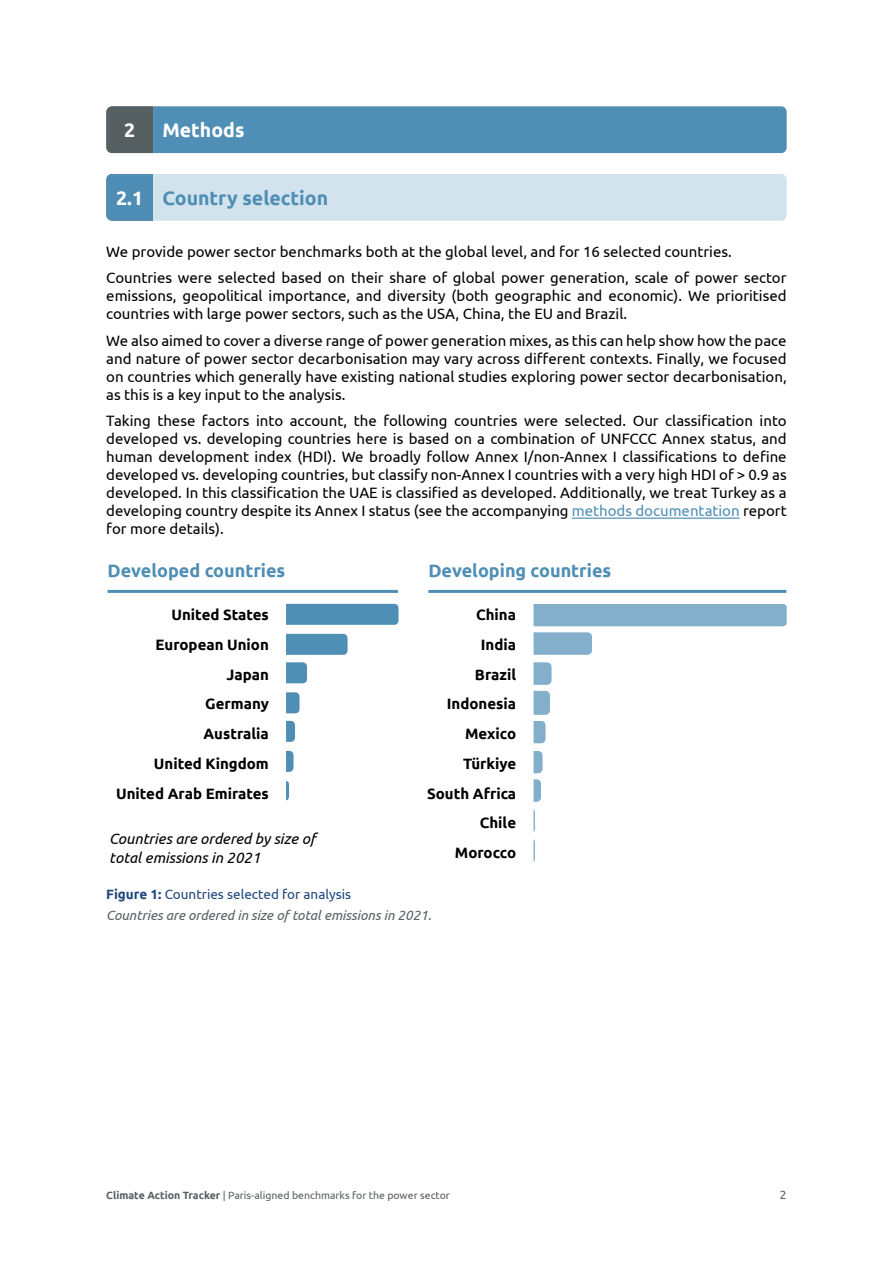
<style>
.page{position:relative;width:893px;height:1263px;background:#fff}
.page>*{position:absolute;margin:0;border:0;box-sizing:border-box;transform-origin:0 0}
.t1{font:700 19.5px "Ubuntu";color:#4f8eb5}
.t2{font:700 19.5px "Ubuntu";color:#fff}
.t3{font:700 18px "Ubuntu";color:#4f8eb5}
.t4{font:15px/18px "Ubuntu";color:#000}
.t5{font:700 15px/29.7px "Ubuntu";color:#000;text-align:right}
.t6{font:italic 15px/19.5px "Ubuntu";color:#000}
.t7{font:italic 13.5px/20.4px "Ubuntu";color:#575f62}
.t8{font:12px "Ubuntu";color:#575f62}
.t9{font:10.5px "Ubuntu";color:#575f62}
.s1{color:#fff}
.s2{color:#4f8eb5}
.s3{font-weight:700;font-style:normal;color:#1f487c}
.s4{font-style:normal;color:#1f487c}
.s5{font-weight:700}
</style>
<div class="page">
<hr style="left:572px;top:517px;width:168px;height:2px;background:#4f8eb5">
<svg style="left:106px;top:106px;width:681px;height:47px;background:#508baf"></svg>
<svg style="left:106px;top:174px;width:681px;height:47px;background:#c9dde9"></svg>
<div style="left:286px;top:604px;width:113px;height:21px;background:#4f8eb5"></div>
<div style="left:286px;top:634px;width:62px;height:21px;background:#4f8eb5"></div>
<div style="left:286px;top:662px;width:21px;height:21px;background:#4f8eb5"></div>
<div style="left:286px;top:692px;width:14px;height:21px;background:#4f8eb5"></div>
<div style="left:286px;top:721px;width:9px;height:21px;background:#4f8eb5"></div>
<div style="left:286px;top:751px;width:8px;height:21px;background:#4f8eb5"></div>
<hr style="left:286px;top:781px;width:3px;height:19px;background:#4f8eb5">
<div style="left:534px;top:604px;width:253px;height:22px;background:#83afcb"></div>
<div style="left:534px;top:632px;width:58px;height:23px;background:#83afcb"></div>
<div style="left:534px;top:662px;width:18px;height:23px;background:#83afcb"></div>
<div style="left:534px;top:691px;width:16px;height:24px;background:#83afcb"></div>
<div style="left:534px;top:721px;width:12px;height:22px;background:#83afcb"></div>
<div style="left:534px;top:751px;width:9px;height:22px;background:#83afcb"></div>
<div style="left:534px;top:779px;width:7px;height:23px;background:#83afcb"></div>
<svg style="left:534px;top:809px;width:1px;height:23px"></svg>
<svg style="left:534px;top:840px;width:1px;height:22px"></svg>
<hr style="left:108px;top:590px;width:290px;height:3px;background:#4f8eb5">
<hr style="left:428px;top:590px;width:358px;height:3px;background:#4f8eb5">
<h1 class="t2" style="left:124px;top:118px;width:13px">2</h1>
<h1 class="t2" style="left:162px;top:118px;width:84px">Methods</h1>
<h1 class="t1" style="left:116px;top:186px;width:214px"><span class="s1">2.1</span> Country selection</h1>
<p class="t4" style="left:106px;top:238px;width:682px;line-height:26.5px">We provide power sector benchmarks both at the global level, and for 16 selected countries.<br>Countries were selected based on their share of global power generation, scale of power sector</p>
<p class="t4" style="left:106px;top:286px;width:682px">emissions, geopolitical importance, and diversity (both geographic and economic). We prioritised countries with large power sectors, such as the USA, China, the EU and Brazil.</p>
<p class="t4" style="left:106px;top:331px;width:682px;text-align:justify">We also aimed to cover a diverse range of power generation mixes, as this can help show how the pace and nature of power sector decarbonisation may vary across different contexts. Finally, we focused on countries which generally have existing national studies exploring power sector decarbonisation, as this is a key input to the analysis.</p>
<p class="t4" style="left:106px;top:411px;width:682px;text-align:justify">Taking these factors into account, the following countries were selected. Our classification into developed vs. developing countries here is based on a combination of UNFCCC Annex status, and human development index (HDI). We broadly follow Annex I/non-Annex I classifications to define developed vs. developing countries, but classify non-Annex I countries with a very high HDI of &gt; 0.9 as developed. In this classification the UAE is classified as developed. Additionally, we treat Turkey as a developing country despite its Annex I status (see the accompanying <span class="s2">methods documentation</span> report for more details).</p>
<p class="t3" style="left:108px;top:560px;width:179px">Developed countries</p>
<p class="t3" style="left:428px;top:560px;width:184px">Developing countries</p>
<p class="t5" style="left:116px;top:600px;width:154px">United States<br>European Union<br>Japan<br>Germany<br>Australia<br>United Kingdom<br>United Arab Emirates</p>
<p class="t5" style="left:427px;top:600px;width:90px">China<br>India<br>Brazil<br>Indonesia<br>Mexico<br>Türkiye<br>South Africa<br>Chile<br>Morocco</p>
<p class="t6" style="left:109px;top:828px;width:208px">Countries are ordered by size of total emissions in 2021</p>
<p class="t7" style="left:106px;top:884px;width:327px"><span class="s3">Figure 1:</span> <span class="s4">Countries selected for analysis<br></span>Countries are ordered in size of total emissions in 2021.</p>
<p class="t9" style="left:106px;top:1189px;width:345px"><span class="s5">Climate Action Tracker</span> | Paris-aligned benchmarks for the power sector</p>
<p class="t8" style="left:780px;top:1188px;width:8px">2</p>
</div>
